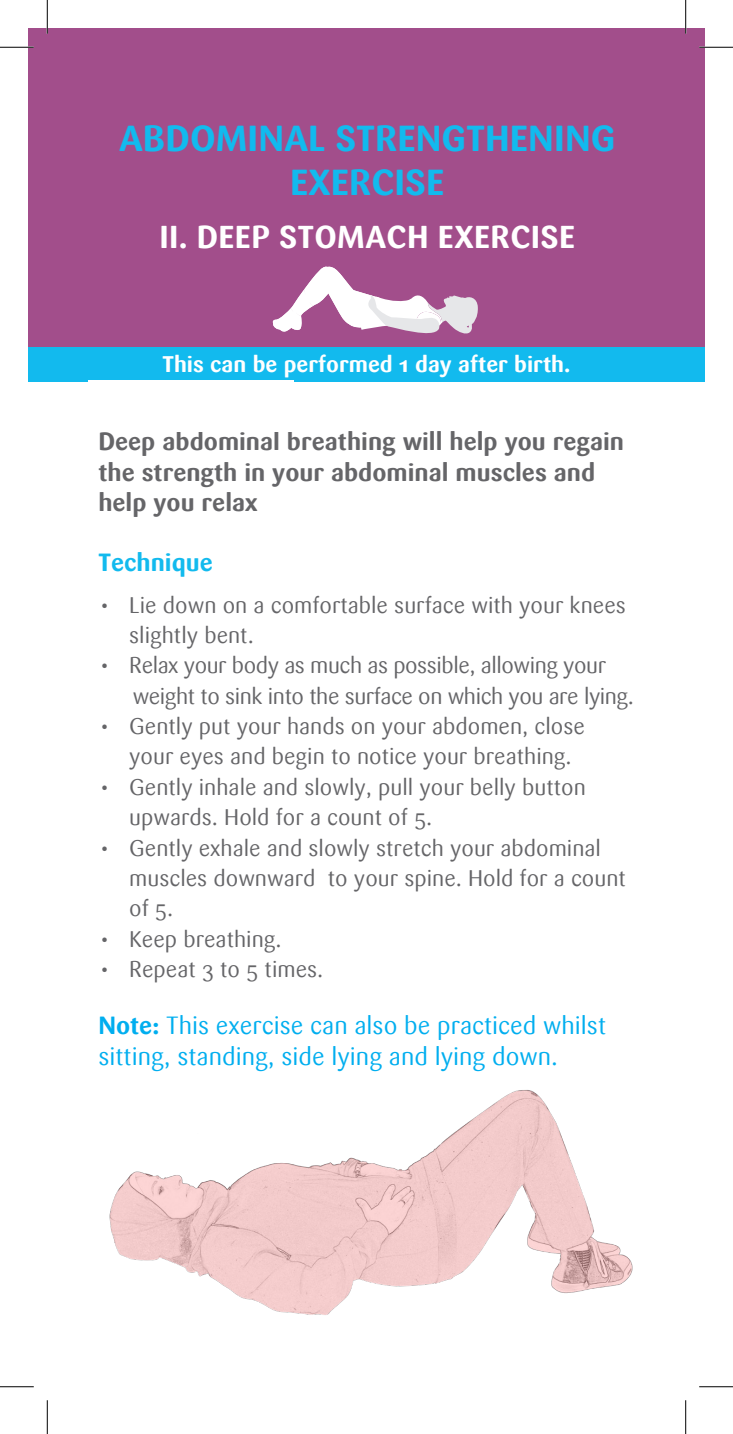
<style>
.page{position:relative;width:733px;height:1434px;background:#fff}
.page>*{position:absolute;margin:0;border:0;box-sizing:border-box;transform-origin:0 0}
.t1{font:700 36px "Sari";letter-spacing:.005em;color:#12baee}
.t2{font:700 31.5px "Sari";letter-spacing:.015em;color:#fff}
.t3{font:700 24.75px/30.4px "Sari";color:#656568}
.t4{font:24.75px/30.4px "Sari";color:#00aeef}
.t5{font:700 24.75px "Sari";color:#12baee}
.t6{font:22.5px/30.4px "Sari";color:#656568}
.t7{font:22.5px/30.4px "Sari";letter-spacing:-.02em;color:#656568}
.t8{font:700 22.5px "Sari";color:#fff}
.s1{font-weight:700}
</style>
<div class="page">
<div style="left:28px;top:28px;width:676px;height:319px;background:#a24e8b"></div>
<div style="left:28px;top:347px;width:676px;height:34px;background:#12baee"></div>
<img style="left:109px;top:1090px;width:524px;height:225px">
<svg style="left:272px;top:266px;width:206px;height:68px"></svg>
<hr style="left:684px;top:0;width:2px;height:34px;background:#fff">
<hr style="left:0;top:47px;width:34px;height:1px;background:#000">
<hr style="left:699px;top:47px;width:33px;height:1px;background:#000">
<hr style="left:0;top:1386px;width:34px;height:1px;background:#000">
<hr style="left:699px;top:1386px;width:33px;height:1px;background:#000">
<hr style="left:47px;top:0;width:1px;height:34px;background:#000">
<hr style="left:47px;top:1400px;width:1px;height:34px;background:#000">
<hr style="left:685px;top:0;width:1px;height:34px;background:#000">
<hr style="left:685px;top:1400px;width:1px;height:34px;background:#000">
<p class="t1" style="left:119px;top:117px;width:498px">ABDOMINAL STRENGTHENING</p>
<p class="t1" style="left:290px;top:160px;width:156px">EXERCISE</p>
<p class="t2" style="left:159px;top:218px;width:417px">II. DEEP STOMACH EXERCISE</p>
<p class="t8" style="left:162px;top:351px;width:409px">This can be performed 1 day after birth.</p>
<p class="t3" style="left:98px;top:427px;width:527px">Deep abdominal breathing will help you regain the strength in your abdominal muscles and help you relax</p>
<p class="t5" style="left:98px;top:547px;width:116px">Technique</p>
<p class="t6" style="left:98px;top:590px;width:529px">• Lie down on a comfortable surface with your knees</p>
<p class="t6" style="left:129px;top:620px;width:126px">slightly bent.</p>
<p class="t7" style="left:133px;top:650px;width:502px;text-indent:-34px">• Relax your body as much as possible, allowing your weight to sink into the surface on which you are lying.</p>
<p class="t6" style="left:129px;top:711px;width:457px;text-indent:-31px">• Gently put your hands on your abdomen, close your eyes and begin to notice your breathing.</p>
<p class="t6" style="left:129px;top:772px;width:458px;text-indent:-31px">• Gently inhale and slowly, pull your belly button upwards. Hold for a count of 5.</p>
<p class="t6" style="left:129px;top:833px;width:498px;text-indent:-31px">• Gently exhale and slowly stretch your abdominal muscles downward to your spine. Hold for a count of 5.</p>
<p class="t6" style="left:98px;top:924px;width:185px">• Keep breathing.</p>
<p class="t6" style="left:98px;top:954px;width:226px">• Repeat 3 to 5 times.</p>
<p class="t4" style="left:98px;top:1011px;width:509px"><span class="s1">Note:</span> This exercise can also be practiced whilst sitting, standing, side lying and lying down.</p>
</div>
